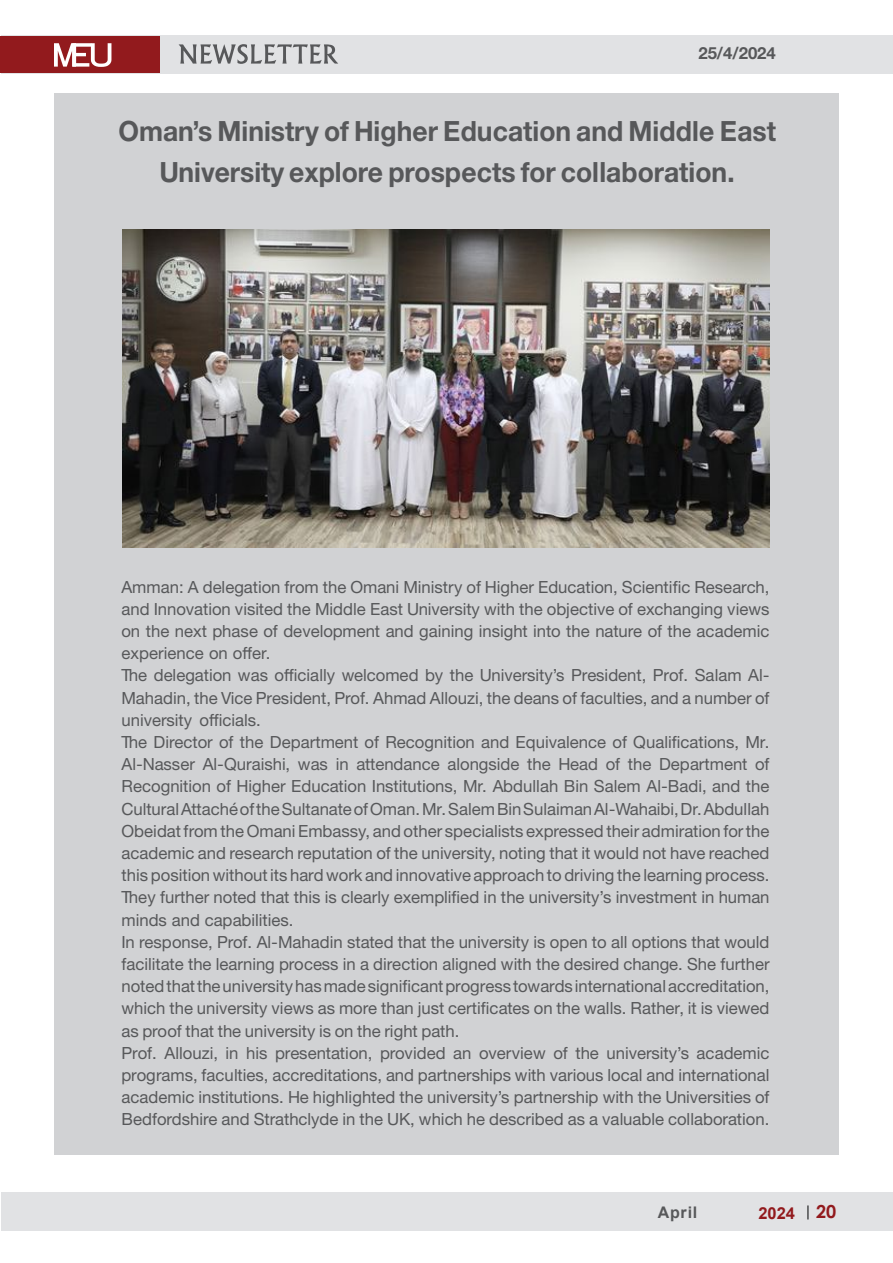
<style>
.page{position:relative;width:893px;height:1263px;background:#fff}
.page>*{position:absolute;margin:0;border:0;box-sizing:border-box;transform-origin:0 0}
.t1{font:700 30px/40.3px "Bahij Helvetica Neue";color:#57585a;text-align:center;scale:.95 1}
.t2{font:18px/22.2px "Bahij Helvetica Neue";color:#57585a;text-align:justify}
.t3{font:700 18px "Bahij Helvetica Neue";color:#57585a}
.t4{font:700 18px "Century Gothic";color:#921a1d}
.t5{font:700 16.5px "Arial";color:#921a1d}
.t6{font:700 16.05px "Arial";letter-spacing:.05em;color:#57585a}
</style>
<div class="page">
<div style="left:1px;top:1192px;width:892px;height:38px;background:#e1e2e4"></div>
<div style="left:1px;top:35px;width:892px;height:38px;background:#e1e2e4"></div>
<div style="left:1px;top:36px;width:159px;height:36px;background:#921a1d"></div>
<svg style="left:54px;top:43px;width:57px;height:24px"></svg>
<svg style="left:807px;top:1205px;width:2px;height:14px"></svg>
<svg style="left:179px;top:44px;width:159px;height:20px"></svg>
<div style="left:54px;top:137px;width:785px;height:1017px;background:#d1d2d4"></div>
<div style="left:54px;top:93px;width:785px;height:83px;background:#d1d2d4"></div>
<img style="left:123px;top:230px;width:646px;height:317px">
<p class="t3" style="left:698px;top:42px;width:79px">25/4/2024</p>
<p class="t1" style="left:118px;top:111px;width:694px">Omans’ Ministry of Higher Education and Middle East<br>University explore prospects for collaboration.</p>
<p class="t2" style="left:122px;top:575px;width:650px">Amman A: delegation from the Omani Ministry of Higher Education, Scientific Research, and Innovation visited the Middle East University with the objective of exchanging views on the next phase of development and gaining insight into the nature of the academic experience on offer.</p>
<p class="t2" style="left:122px;top:686px;width:649px">Mahadin, the Vice President, Prof. Ahmad Allouzi, the deans of faculties, and a number of</p>
<p class="t2" style="left:122px;top:664px;width:649px">The delegation was officially welcomed by the University s’ President, Prof. Salam Al-</p>
<p class="t2" style="left:122px;top:708px;width:141px">university officials.</p>
<p class="t2" style="left:122px;top:731px;width:650px">The Director of the Department of Recognition and Equivalence of Qualifications, Mr.<br>Al-Nasser Al-Quraishi, was in attendance alongside the Head of the Department of Recognition of Higher Education Institutions, Mr. Abdullah Bin Salem Al-Badi, and the CulturalAttachéoftheSultanateofOman.Mr.SalemBinSulaimanAl-Wahaibi,Dr.Abdullah ObeidatfromtheOmaniEmbassy,andotherspecialistsexpressedtheiradmirationforthe academic and research reputation of the university, noting that it would not have reached thispositionwithoutitshardworkandinnovativeapproachtodrivingthelearningprocess.<br>They further noted that this is clearly exemplified in the university s’ investment in human minds and capabilities.</p>
<p class="t2" style="left:122px;top:930px;width:650px">In response, Prof. Al-Mahadin stated that the university is open to all options that would facilitate the learning process in a direction aligned with the desired change. She further notedthattheuniversityhasmadesignificantprogresstowardsinternationalaccreditation, which the university views as more than just certificates on the walls. Rather isit, viewed as proof that the university is on the right path.</p>
<p class="t2" style="left:122px;top:1041px;width:650px">Prof. Allouzi, in his presentation, provided an overview of the university s’ academic programs, faculties, accreditations, and partnerships with various local and international academic institutions. He highlighted the university s’ partnership with the Universities of Bedfordshire and Strathclyde in the UK, which he described as a valuable collaboration.</p>
<p class="t6" style="left:658px;top:1201px;width:41px">April</p>
<p class="t5" style="left:758px;top:1201px;width:38px">2024</p>
<p class="t4" style="left:816px;top:1198px;width:22px">20</p>
</div>
